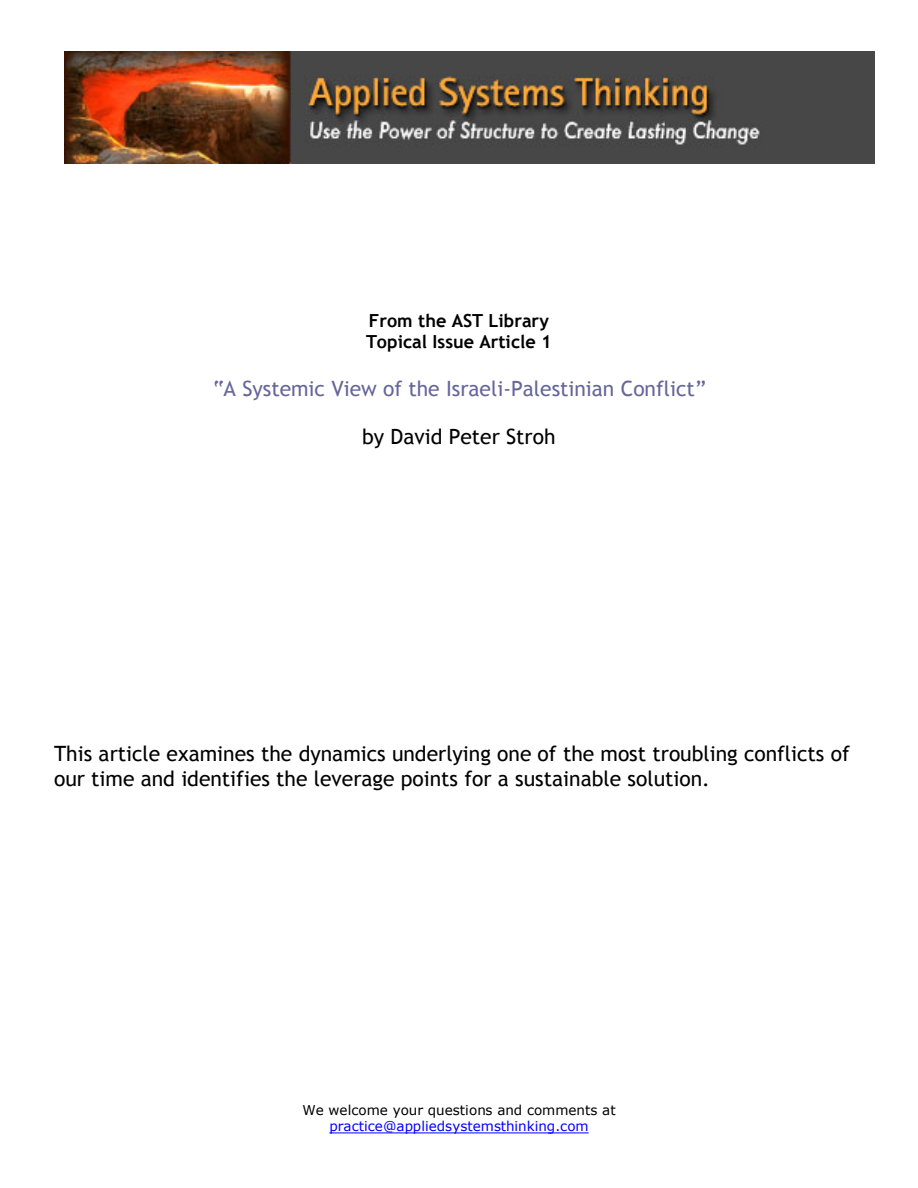
<style>
.page{position:relative;width:918px;height:1188px;background:#fff}
.page>*{position:absolute;margin:0;border:0;box-sizing:border-box;transform-origin:0 0}
.t1{font:21px/24.5px "Trebuchet MS";color:#000}
.t2{font:21px "Trebuchet MS";color:#669}
.t3{font:700 18px/20.9px "Trebuchet MS";color:#000}
.t4{font:13.5px "Verdana";color:#000}
.t5{font:13.5px "Verdana";color:#00f}
</style>
<div class="page">
<hr style="left:329px;top:1133px;width:260px;height:1px;background:#00f">
<img style="left:64px;top:51px;width:810px;height:113px">
<p class="t3" style="left:366px;top:310px;width:187px">From the AST Library<br>Topical Issue Article 1</p>
<p class="t2" style="left:213px;top:376px;width:495px">“A Systemic View of the Israeli-Palestinian Conflict”</p>
<p class="t1" style="left:362px;top:425px;width:195px">by David Peter Stroh</p>
<p class="t1" style="left:54px;top:742px;width:797px">This article examines the dynamics underlying one of the most troubling conflicts of our time and identifies the leverage points for a sustainable solution.</p>
<p class="t4" style="left:302px;top:1101px;width:315px">We welcome your questions and comments at</p>
<p class="t5" style="left:329px;top:1118px;width:261px">practice@appliedsystemsthinking.com</p>
</div>
